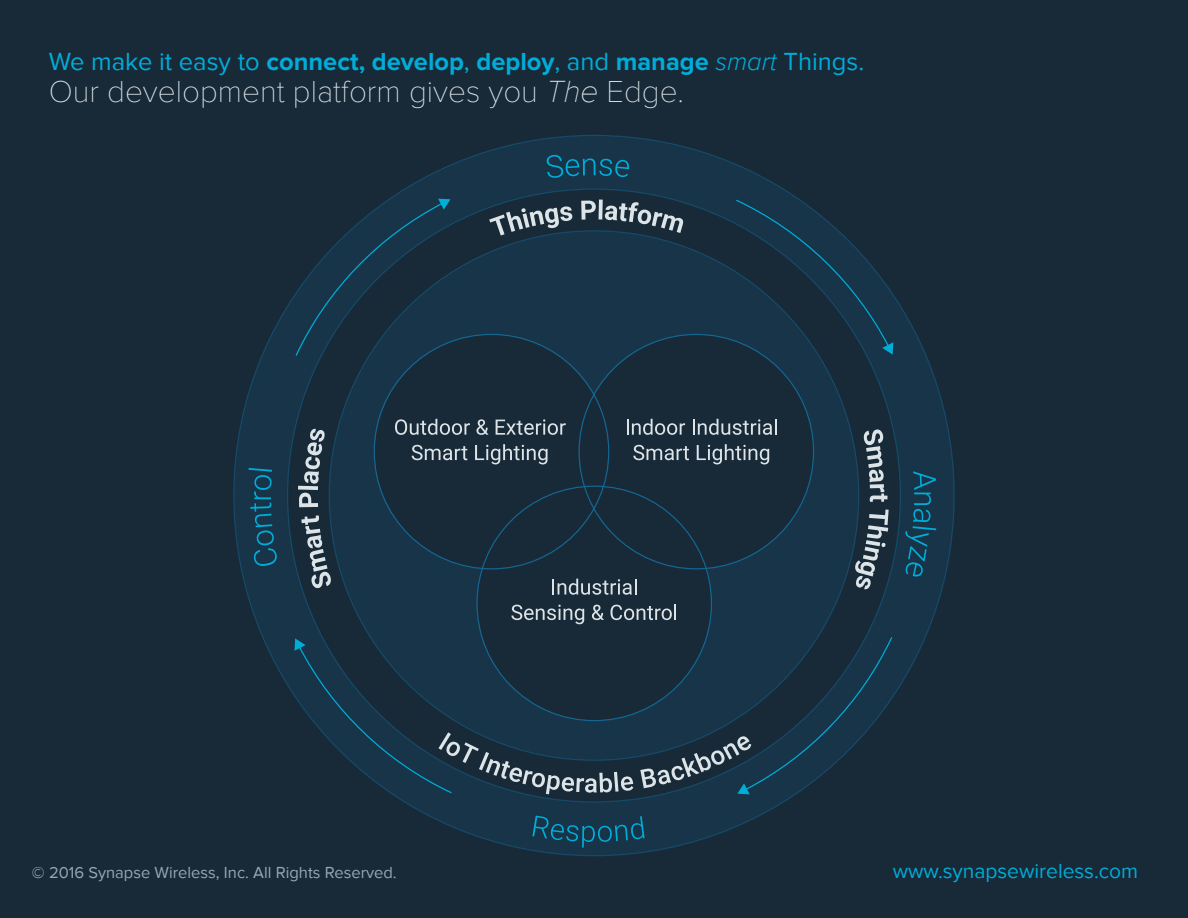
<style>
.page{position:relative;width:1188px;height:918px;background:#182938}
.page>*{position:absolute;margin:0;border:0;box-sizing:border-box;transform-origin:0 0}
.t1{font:100 31.5px "Proxima Nova T";color:#dce4e7}
.t2{font:700 25.5px "Proxima Nova";color:#00add8}
.t3{font:21px "Proxima Nova";color:#00add8}
.t4{font:16.5px "Proxima Nova";color:#92aab3}
.s1{font-weight:400}
.s2{font-weight:300;font-style:italic}
.s3{font-family:"Proxima Nova";font-style:italic}
</style>
<div class="page">
<svg style="left:235px;top:135px;width:718px;height:721px"></svg>
<svg style="left:329px;top:231px;width:530px;height:529px"></svg>
<svg style="left:395px;top:419px;width:75px;height:16px"></svg>
<svg style="left:476px;top:419px;width:13px;height:16px"></svg>
<svg style="left:496px;top:419px;width:70px;height:16px"></svg>
<svg style="left:412px;top:445px;width:55px;height:15px"></svg>
<svg style="left:475px;top:444px;width:73px;height:20px"></svg>
<svg style="left:627px;top:419px;width:58px;height:16px"></svg>
<svg style="left:693px;top:419px;width:84px;height:16px"></svg>
<svg style="left:633px;top:445px;width:56px;height:15px"></svg>
<svg style="left:697px;top:444px;width:72px;height:20px"></svg>
<svg style="left:552px;top:579px;width:85px;height:16px"></svg>
<svg style="left:511px;top:605px;width:73px;height:19px"></svg>
<svg style="left:592px;top:605px;width:12px;height:15px"></svg>
<svg style="left:611px;top:604px;width:65px;height:16px"></svg>
<svg style="left:489px;top:206px;width:83px;height:30px"></svg>
<svg style="left:581px;top:200px;width:102px;height:33px"></svg>
<svg style="left:864px;top:429px;width:24px;height:73px"></svg>
<svg style="left:855px;top:509px;width:34px;height:80px"></svg>
<svg style="left:301px;top:515px;width:30px;height:73px"></svg>
<svg style="left:298px;top:429px;width:27px;height:78px"></svg>
<svg style="left:640px;top:636px;width:253px;height:158px"></svg>
<svg style="left:735px;top:199px;width:158px;height:156px"></svg>
<svg style="left:294px;top:199px;width:157px;height:158px"></svg>
<svg style="left:295px;top:638px;width:338px;height:156px"></svg>
<svg style="left:532px;top:816px;width:113px;height:32px;background:#13465e"></svg>
<svg style="left:547px;top:155px;width:82px;height:23px;background:#114e68"></svg>
<svg style="left:905px;top:471px;width:31px;height:106px;background:#13475f"></svg>
<svg style="left:249px;top:468px;width:28px;height:98px;background:#134860"></svg>
<p class="t2" style="left:49px;top:47px;width:817px"><span class="s1">We make it easy to</span> connect, develop<span class="s1">,</span> deploy<span class="s1">, and</span> manage <span class="s2">smart</span> <span class="s1">Things.</span></p>
<p class="t1" style="left:49px;top:73px;width:637px">Our development platform gives you <span class="s3">The</span> Edge.</p>
<p class="t4" style="left:32px;top:863px;width:366px">© 2016 Synapse Wireless, Inc. All Rights Reserved.</p>
<p class="t3" style="left:893px;top:859px;width:247px">www.synapsewireless.com</p>
</div>
